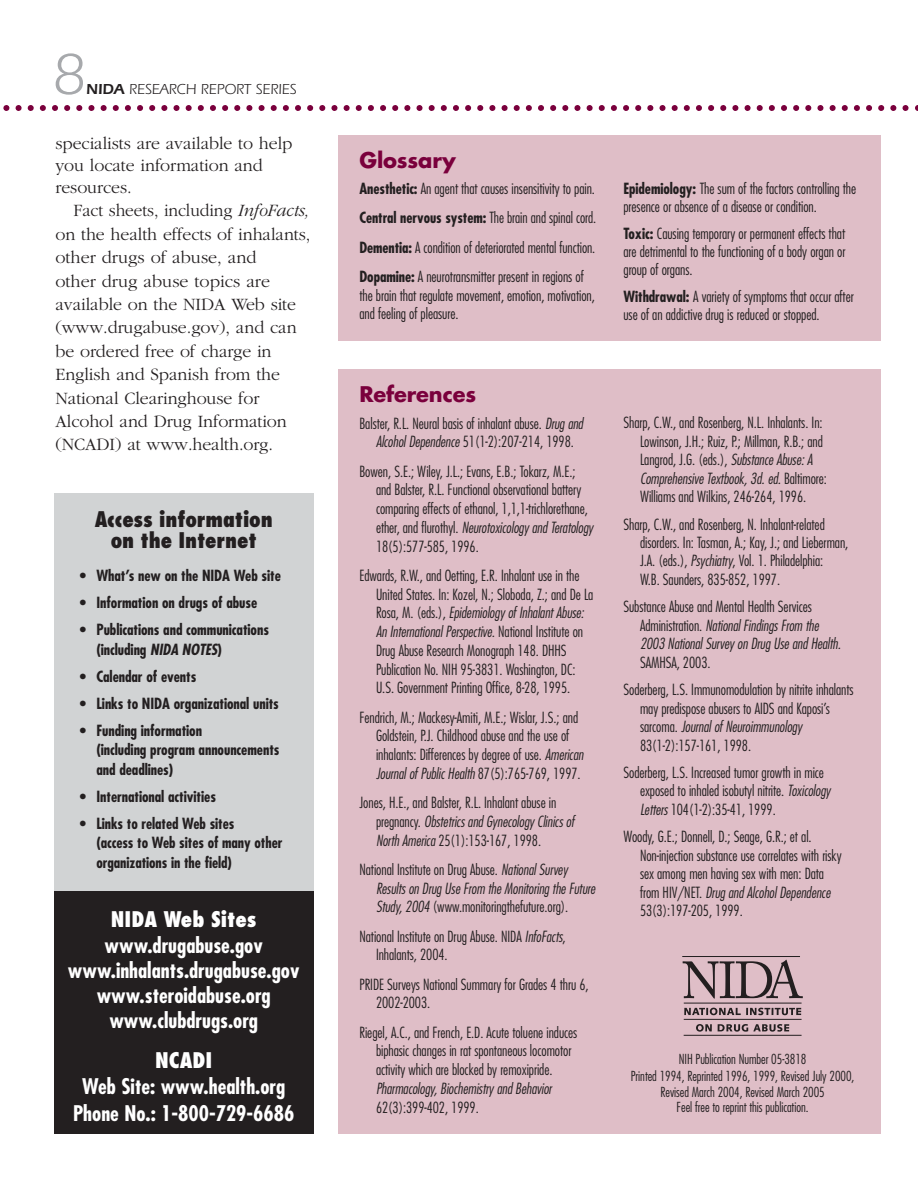
<style>
.page{position:relative;width:918px;height:1188px;background:#fff}
.page>*{position:absolute;margin:0;border:0;box-sizing:border-box;transform-origin:0 0}
.t1{font:60px "Itc Eras";color:#a7a9ac}
.t2{font:700 condensed 21px/24.9px "Futura";color:#fff;text-align:center}
.t3{font:800 condensed 21px/21px "Futura";letter-spacing:-.005em;color:#231f20;text-align:center}
.t4{font:700 21px "Futura";letter-spacing:-.005em;color:#7a003c}
.t5{font:800 condensed 21px "Futura";color:#fff}
.t6{font:300 18px/23.4px "Garamond";letter-spacing:-.005em;color:#231f20;scale:.96 1}
.t7{font:300 18px/21.9px "Garamond";letter-spacing:-.005em;color:#231f20}
.t8{font:300 condensed 15px/18.8px "Futura";letter-spacing:-.005em;color:#231f20}
.t9{font:700 condensed 15px/19.5px "Futura";letter-spacing:-.005em;color:#231f20}
.t10{font:italic 300 condensed 15px/18.8px "Futura";letter-spacing:-.005em;color:#231f20}
.t11{font:15px "Itc Eras";color:#231f20}
.t12{font:300 condensed 13.5px/16.5px "Futura";letter-spacing:-.005em;color:#231f20;text-align:center}
.s1{font-weight:600}
.s2{font-style:italic}
.s3{font-weight:700}
.s4{font-style:normal}
</style>
<div class="page">
<div style="left:54px;top:493px;width:260px;height:399px;background:#d1d3d4"></div>
<div style="left:339px;top:135px;width:542px;height:206px;background:#dfbec7"></div>
<div style="left:339px;top:369px;width:542px;height:765px;background:#dfbec7"></div>
<div style="left:54px;top:891px;width:260px;height:243px;background:#231f20"></div>
<svg style="left:3px;top:105px;width:915px;height:6px"></svg>
<svg style="left:684px;top:1008px;width:117px;height:7px"></svg>
<svg style="left:696px;top:1024px;width:16px;height:8px"></svg>
<svg style="left:718px;top:1024px;width:71px;height:8px"></svg>
<hr style="left:682px;top:956px;width:118px;height:1px;background:#231f20">
<hr style="left:684px;top:1003px;width:118px;height:1px;background:#231f20">
<svg style="left:683px;top:960px;width:120px;height:39px"></svg>
<hr style="left:684px;top:1019px;width:118px;height:1px;background:#231f20">
<hr style="left:684px;top:1035px;width:118px;height:1px;background:#231f20">
<h1 class="t1" style="left:52px;top:54px;width:35px">8</h1>
<p class="t11" style="left:86px;top:84px;width:212px"><span class="s1">NIDA</span> RESEARCH REPORT SERIES</p>
<p class="t7" style="left:56px;top:134px;width:239px">specialists are available to help you locate information and resources.</p>
<p class="t6" style="left:56px;top:200px;width:267px;text-indent:18px">Fact sheets, including <span class="s2">InfoFacts, </span>on the health effects of inhalants, other drugs of abuse, and<br>other drug abuse topics are available on the NIDA Web site (www.drugabuse.gov), and can be ordered free of charge in<br>English and Spanish from the<br>National Clearinghouse for<br>Alcohol and Drug Information (NCADI) at www.health.org.</p>
<h2 class="t3" style="left:95px;top:511px;width:180px">Access information on the Internet</h2>
<p class="t9" style="left:80px;top:567px;width:203px">• What’s new on the NIDA Web site</p>
<p class="t9" style="left:80px;top:594px;width:179px">• Information on drugs of abuse</p>
<p class="t9" style="left:96px;top:621px;width:174px;text-indent:-17px">• Publications and communications (including <span class="s2">NIDA NOTES</span>)</p>
<p class="t9" style="left:80px;top:668px;width:118px">• Calendar of events</p>
<p class="t9" style="left:80px;top:695px;width:201px">• Links to NIDA organizational units</p>
<p class="t9" style="left:96px;top:722px;width:185px;text-indent:-17px">• Funding information<br>(including program announcements and deadlines)</p>
<p class="t9" style="left:80px;top:788px;width:138px">• International activities</p>
<p class="t9" style="left:96px;top:815px;width:187px;text-indent:-17px">• Links to related Web sites<br>(access to Web sites of many other organizations in the field)</p>
<h2 class="t5" style="left:111px;top:910px;width:147px">NIDA Web Sites</h2>
<h2 class="t2" style="left:68px;top:935px;width:233px">www.drugabuse.gov www.inhalants.drugabuse.gov www.steroidabuse.org www.clubdrugs.org</h2>
<h2 class="t5" style="left:155px;top:1052px;width:59px">NCADI</h2>
<h2 class="t2" style="left:73px;top:1075px;width:223px;line-height:27px">Web Site: www.health.org<br>Phone No.: 1-800-729-6686</h2>
<h2 class="t4" style="left:359px;top:151px;width:98px">Glossary</h2>
<p class="t8" style="left:359px;top:174px;width:238px;line-height:29.5px;text-align:justify"><span class="s3">Anesthetic:</span> An agent that causes insensitivity to pain.<br><span class="s3">Central nervous system:</span> The brain and spinal cord.<br><span class="s3">Dementia:</span> A condition of deteriorated mental function.<br><span class="s3">Dopamine:</span> A neurotransmitter present in regions of</p>
<p class="t8" style="left:359px;top:287px;width:237px">the brain that regulate movement, emotion, motivation, and feeling of pleasure.</p>
<h2 class="t4" style="left:359px;top:385px;width:118px">References</h2>
<p class="t8" style="left:359px;top:415px;width:225px;text-align:center">Balster, R.L. Neural basis of inhalant abuse. <span class="s2">Drug and<br>Alcohol Dependence</span> 51(1-2):207-214, 1998.</p>
<p class="t8" style="left:376px;top:463px;width:219px;text-indent:-17px">Bowen, S.E.; Wiley, J.L.; Evans, E.B.; Tokarz, M.E.; and Balster, R.L. Functional observational battery comparing effects of ethanol, 1,1,1-trichlorethane, ether, and flurothyl. <span class="s2">Neurotoxicology and Teratology </span>18(5):577-585, 1996.</p>
<p class="t8" style="left:376px;top:567px;width:219px;text-indent:-17px">Edwards, R.W., and Oetting, E.R. Inhalant use in the United States. In: Kozel, N.; Sloboda, Z.; and De La Rosa, M. (eds.), <span class="s2">Epidemiology of Inhalant Abuse:<br>An International Perspective.</span> National Institute on Drug Abuse Research Monograph 148. DHHS Publication No. NIH 95-3831. Washington, DC:<br>U.S. Government Printing Office, 8-28, 1995.</p>
<p class="t8" style="left:376px;top:709px;width:209px;text-indent:-17px">Fendrich, M.; Mackesy-Amiti, M.E.; Wislar, J.S.; and Goldstein, P.J. Childhood abuse and the use of inhalants: Differences by degree of use. <span class="s2">American Journal of Public Health</span> 87(5):765-769, 1997.</p>
<p class="t8" style="left:376px;top:794px;width:200px;text-indent:-17px">Jones, H.E., and Balster, R.L. Inhalant abuse in pregnancy. <span class="s2">Obstetrics and Gynecology Clinics of<br>North America</span> 25(1):153-167, 1998.</p>
<p class="t10" style="left:376px;top:861px;width:221px;text-indent:-17px"><span class="s4">National Institute on Drug Abuse.</span> National Survey<br>Results on Drug Use From the Monitoring the Future<br>Study, 2004 <span class="s4">(www.monitoringthefuture.org).</span></p>
<p class="t8" style="left:376px;top:928px;width:191px;text-indent:-17px">National Institute on Drug Abuse. NIDA <span class="s2">InfoFacts</span>,<br>Inhalants, 2004.</p>
<p class="t8" style="left:376px;top:976px;width:214px;text-indent:-17px">PRIDE Surveys National Summary for Grades 4 thru 6,<br>2002-2003.</p>
<p class="t8" style="left:376px;top:1024px;width:203px;text-indent:-17px">Riegel, A.C., and French, E.D. Acute toluene induces biphasic changes in rat spontaneous locomotor activity which are blocked by remoxipride.</p>
<p class="t10" style="left:376px;top:1080px;width:177px">Pharmacology, Biochemistry and Behavior</p>
<p class="t8" style="left:376px;top:1099px;width:104px">62(3):399-402, 1999.</p>
<p class="t8" style="left:623px;top:180px;width:234px;line-height:18px"><span class="s3">Epidemiology:</span> The sum of the factors controlling the presence or absence of a disease or condition.</p>
<p class="t8" style="left:623px;top:225px;width:223px;line-height:18px;text-align:justify"><span class="s3">Toxic:</span> Causing temporary or permanent effects that are detrimental to the functioning of a body organ or group of organs.</p>
<p class="t8" style="left:623px;top:288px;width:232px;line-height:18px"><span class="s3">Withdrawal:</span> A variety of symptoms that occur after use of an addictive drug is reduced or stopped.</p>
<p class="t8" style="left:640px;top:415px;width:189px;text-indent:-17px">Sharp, C.W., and Rosenberg, N.L. Inhalants. In:<br>Lowinson, J.H.; Ruiz, P.; Millman, R.B.; and Langrod, J.G. (eds.), <span class="s2">Substance Abuse: A Comprehensive Textbook, 3d. ed.</span> Baltimore:<br>Williams and Wilkins, 246-264, 1996.</p>
<p class="t8" style="left:640px;top:516px;width:210px;text-indent:-17px">Sharp, C.W., and Rosenberg, N. Inhalant-related disorders. In: Tasman, A.; Kay, J.; and Lieberman, J.A. (eds.), <span class="s2">Psychiatry</span>, Vol. 1. Philadelphia:<br>W.B. Saunders, 835-852, 1997.</p>
<p class="t10" style="left:640px;top:599px;width:202px;text-indent:-17px"><span class="s4">Substance Abuse and Mental Health Services<br>Administration.</span> National Findings From the<br>2003 National Survey on Drug Use and Health.</p>
<p class="t8" style="left:623px;top:649px;width:232px;line-height:27.5px;text-indent:17px">SAMHSA, 2003.<br>Soderberg, L.S. Immunomodulation by nitrite inhalants</p>
<p class="t8" style="left:640px;top:700px;width:192px">may predispose abusers to AIDS and Kaposi’s sarcoma. <span class="s2">Journal of Neuroimmunology<br></span>83(1-2):157-161, 1998.</p>
<p class="t8" style="left:640px;top:764px;width:192px;text-indent:-17px">Soderberg, L.S. Increased tumor growth in mice exposed to inhaled isobutyl nitrite. <span class="s2">Toxicology<br>Letters</span> 104(1-2):35-41, 1999.</p>
<p class="t8" style="left:640px;top:829px;width:203px;text-indent:-17px">Woody, G.E.; Donnell, D.; Seage, G.R.; et al.<br>Non-injection substance use correlates with risky sex among men having sex with men: Data from HIV/NET. <span class="s2">Drug and Alcohol Dependence </span>53(3):197-205, 1999.</p>
<p class="t12" style="left:631px;top:1052px;width:225px">NIH Publication Number 05-3818<br>Printed 1994, Reprinted 1996, 1999, Revised July 2000,<br>Revised March 2004, Revised March 2005</p>
<p class="t12" style="left:677px;top:1100px;width:133px">Feel free to reprint this publication.</p>
</div>
